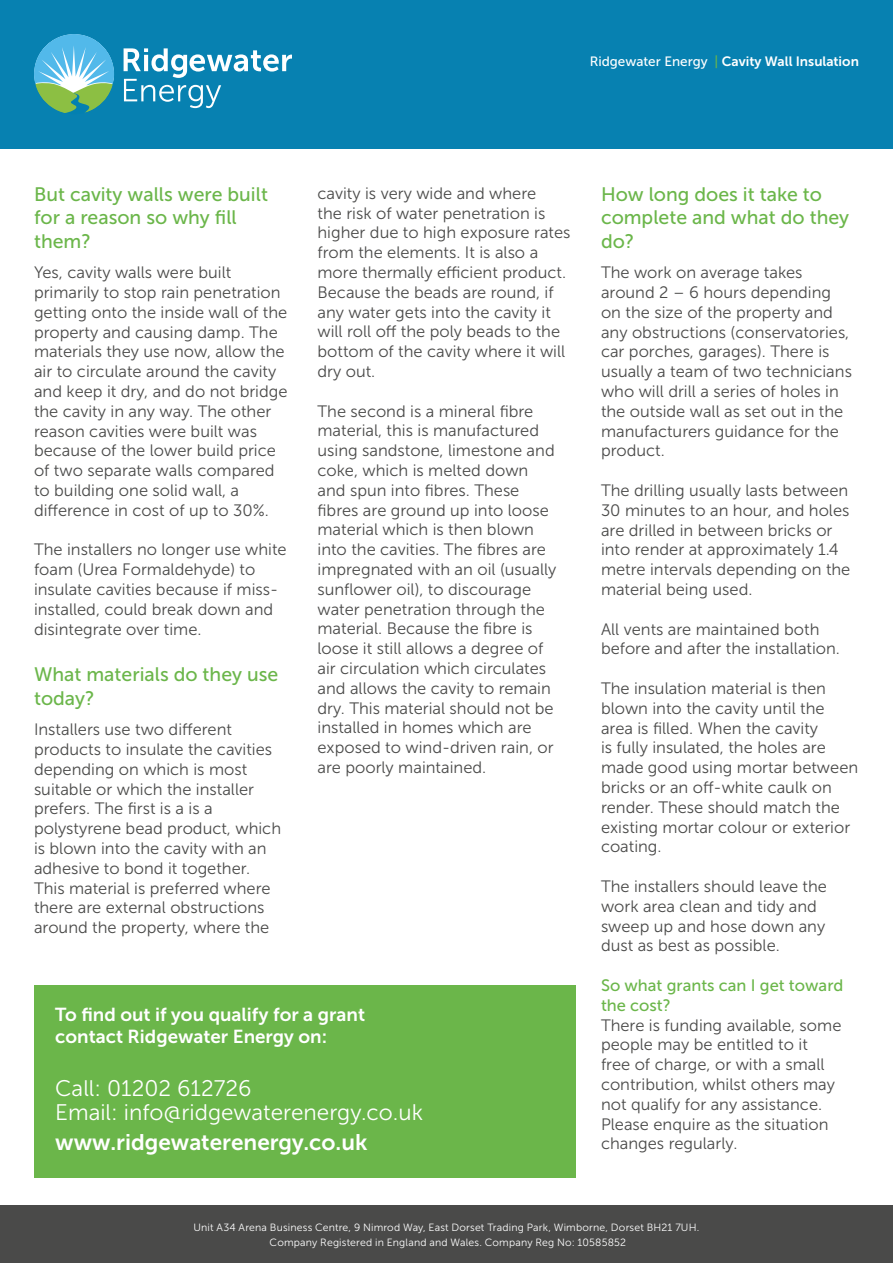
<style>
.page{position:relative;width:893px;height:1263px;background:#fff}
.page>*{position:absolute;margin:0;border:0;box-sizing:border-box;transform-origin:0 0}
.t1{font:22.5px/24px "Museo Sans 300";color:#fff}
.t2{font:22.5px "Museo Sans 700";color:#fff}
.t3{font:19.5px/23.4px "Museo Sans 500";color:#6bb64a}
.t4{font:18.75px/22.5px "Museo Sans 700";color:#fff}
.t5{font:16.5px/19.8px "Museo Sans 300";color:#4a4a49}
.t6{font:16.5px/19.8px "Museo Sans 500";color:#6bb64a}
.t7{font:13.5px "Museo Sans 700";color:#fff}
.t8{font:10.5px/15px "Museo Sans 300";letter-spacing:.015em;color:#fff;text-align:center}
.s1{font-family:"Museo Sans 500"}
.s2{font-family:"Museo Sans 500";color:#6bb64a}
</style>
<div class="page">
<div style="left:0;top:0;width:893px;height:148px;background:#0781b1"></div>
<svg style="left:124px;top:48px;width:168px;height:60px"></svg>
<div style="left:61px;top:93px;width:38px;height:21px;background:#0380b1"></div>
<svg style="left:34px;top:34px;width:80px;height:79px"></svg>
<div style="left:34px;top:985px;width:541px;height:193px;background:#6bb64a"></div>
<div style="left:0;top:1205px;width:893px;height:58px;background:#4a4a49"></div>
<p class="t7" style="left:590px;top:54px;width:271px"><span class="s1">Ridgewater Energy</span> <span class="s2">|</span> Cavity Wall Insulation</p>
<p class="t3" style="left:34px;top:183px;width:235px">But cavity walls were built for a reason so why fill them?</p>
<p class="t5" style="left:34px;top:263px;width:255px">Yes, cavity walls were built primarily to stop rain penetration getting onto the inside wall of the property and causing damp. The materials they use now, allow the air to circulate around the cavity and keep it dry, and do not bridge the cavity in any way. The other reason cavities were built was because of the lower build price of two separate walls compared to building one solid wall, a difference in cost of up to 30%.</p>
<p class="t5" style="left:34px;top:540px;width:254px">The installers no longer use white foam (Urea Formaldehyde) to insulate cavities because if miss&shy;installed, could break down and disintegrate over time.</p>
<p class="t3" style="left:34px;top:663px;width:246px">What materials do they use today?</p>
<p class="t5" style="left:34px;top:720px;width:249px">Installers use two different products to insulate the cavities depending on which is most suitable or which the installer prefers. The first is a is a polystyrene bead product, which is blown into the cavity with an adhesive to bond it together.<br>This material is preferred where there are external obstructions around the property, where the</p>
<p class="t5" style="left:317px;top:183px;width:255px">cavity is very wide and where<br>the risk of water penetration is higher due to high exposure rates from the elements. It is also a more thermally efficient product.<br>Because the beads are round, if any water gets into the cavity it will roll off the poly beads to the bottom of the cavity where it will dry out.</p>
<p class="t5" style="left:317px;top:401px;width:240px">The second is a mineral fibre material, this is manufactured using sandstone, limestone and coke, which is melted down and spun into fibres. These fibres are ground up into loose material which is then blown into the cavities. The fibres are impregnated with an oil (usually sunflower oil), to discourage water penetration through the material. Because the fibre is loose it still allows a degree of air circulation which circulates and allows the cavity to remain dry. This material should not be installed in homes which are exposed to wind-driven rain, or are poorly maintained.</p>
<p class="t4" style="left:55px;top:1003px;width:311px">To find out if you qualify for a grant contact Ridgewater Energy on:</p>
<h1 class="t1" style="left:55px;top:1076px;width:369px">Call: 01202 612726<br>Email: info@ridgewaterenergy.co.uk</h1>
<h1 class="t2" style="left:55px;top:1130px;width:314px">www.ridgewaterenergy.co.uk</h1>
<p class="t3" style="left:601px;top:183px;width:250px">How long does it take to complete and what do they do?</p>
<p class="t5" style="left:601px;top:263px;width:252px">The work on average takes around 2 – 6 hours depending on the size of the property and any obstructions (conservatories, car porches, garages). There is usually a team of two technicians who will drill a series of holes in the outside wall as set out in the manufacturers guidance for the product.</p>
<p class="t5" style="left:601px;top:480px;width:251px">The drilling usually lasts between<br>30 minutes to an hour, and holes are drilled in between bricks or into render at approximately 1.4 metre intervals depending on the material being used.</p>
<p class="t5" style="left:601px;top:619px;width:241px">All vents are maintained both before and after the installation.</p>
<p class="t5" style="left:601px;top:678px;width:259px">The insulation material is then blown into the cavity until the area is filled. When the cavity<br>is fully insulated, the holes are made good using mortar between bricks or an off-white caulk on render. These should match the existing mortar colour or exterior coating.</p>
<p class="t5" style="left:601px;top:876px;width:227px">The installers should leave the work area clean and tidy and sweep up and hose down any dust as best as possible.</p>
<p class="t6" style="left:601px;top:975px;width:244px">So what grants can I get toward the cost?</p>
<p class="t5" style="left:601px;top:1015px;width:242px">There is funding available, some people may be entitled to it<br>free of charge, or with a small contribution, whilst others may not qualify for any assistance.<br>Please enquire as the situation changes regularly.</p>
<p class="t8" style="left:193px;top:1220px;width:508px">Unit A34 Arena Business Centre, 9 Nimrod Way, East Dorset Trading Park, Wimborne, Dorset BH21 7UH.<br>Company Registered in England and Wales. Company Reg No: 10585852</p>
</div>
